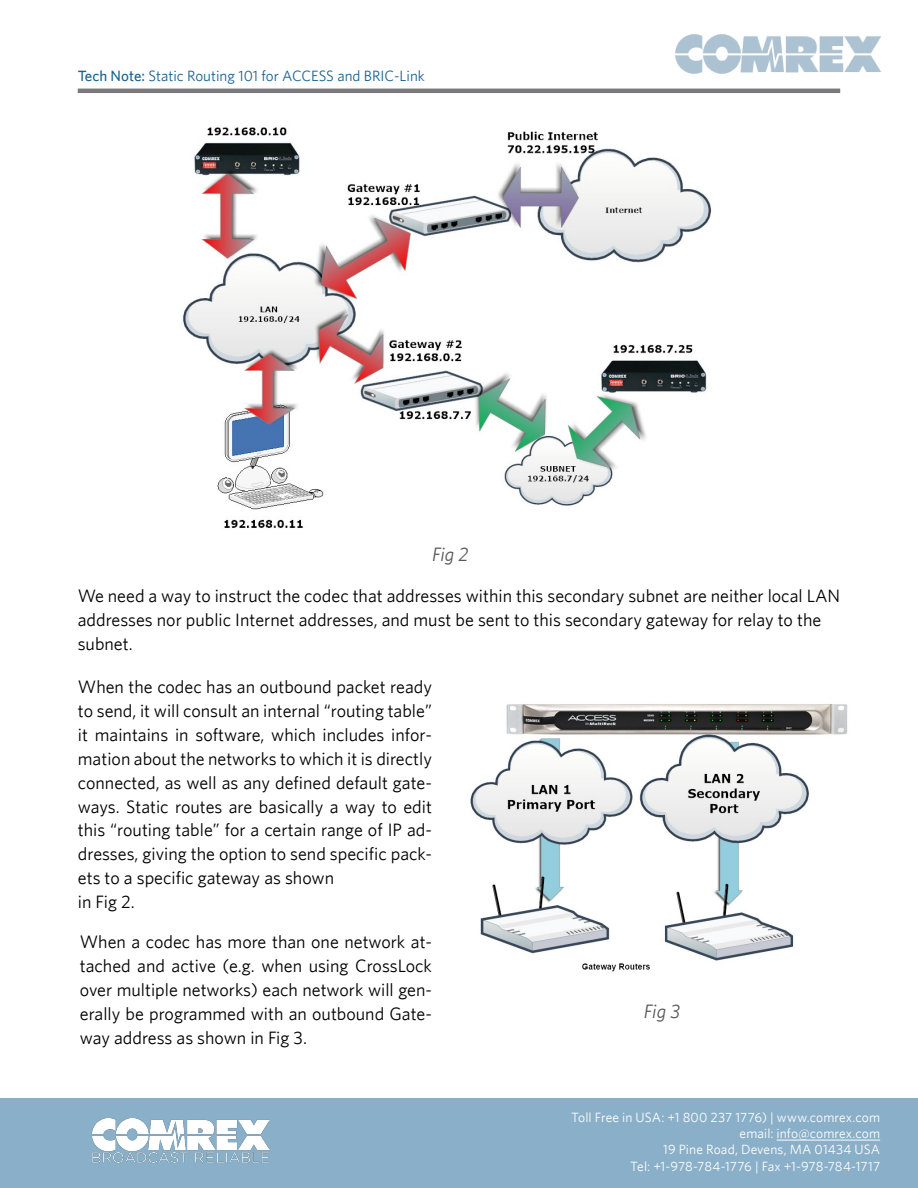
<style>
.page{position:relative;width:918px;height:1188px;background:#fff}
.page>*{position:absolute;margin:0;border:0;box-sizing:border-box;transform-origin:0 0}
.t1{font:italic 19.5px "Whitney";letter-spacing:-.01em;color:#58595b}
.t2{font:18px/24px "Whitney";color:#000}
.t3{font:15px "Whitney";color:#1a6394}
.t4{font:13.5px/16.2px "Whitney";letter-spacing:.005em;color:#fff;text-align:right}
.s1{font-weight:500}
</style>
<div class="page">
<img style="left:675px;top:35px;width:206px;height:38px">
<hr style="left:78px;top:89px;width:762px;height:4px;background:#7a7a7d">
<div style="left:0;top:1099px;width:918px;height:89px;background:#8aafc8"></div>
<hr style="left:777px;top:1140px;width:103px;height:1px;background:#fff">
<img style="left:92px;top:1118px;width:178px;height:45px">
<img style="left:182px;top:127px;width:530px;height:401px">
<img style="left:470px;top:704px;width:378px;height:268px">
<p class="t3" style="left:78px;top:67px;width:349px"><span class="s1">Tech Note:</span> Static Routing 101 for ACCESS and BRIC-Link</p>
<p class="t1" style="left:432px;top:542px;width:38px">Fig 2</p>
<p class="t2" style="left:78px;top:584px;width:764px">We need a way to instruct the codec that addresses within this secondary subnet are neither local LAN addresses nor public Internet addresses, and must be sent to this secondary gateway for relay to the subnet.</p>
<p class="t2" style="left:78px;top:674px;width:356px">When the codec has an outbound packet ready to send, it will consult an internal “routing table” it maintains in software, which includes infor&shy;mation about the networks to which it is directly connected, as well as any defined default gate&shy;ways. Static routes are basically a way to edit this “routing table” for a certain range of IP ad&shy;dresses, giving the option to send specific pack&shy;ets to a specific gateway as shown<br>in Fig 2.</p>
<p class="t2" style="left:80px;top:929px;width:354px;text-align:justify">When a codec has more than one network at&shy;tached and active (e.g. when using CrossLock over multiple networks) each network will gen&shy;erally be programmed with an outbound Gate&shy;way address as shown in Fig 3.</p>
<p class="t1" style="left:644px;top:1000px;width:38px">Fig 3</p>
<p class="t4" style="left:571px;top:1109px;width:310px">Toll Free in USA: +1 800 237 1776) | www.comrex.com email: info@comrex.com<br>19 Pine Road, Devens, MA 01434 USA<br>Tel: +1-978-784-1776 | Fax +1-978-784-1717</p>
</div>
